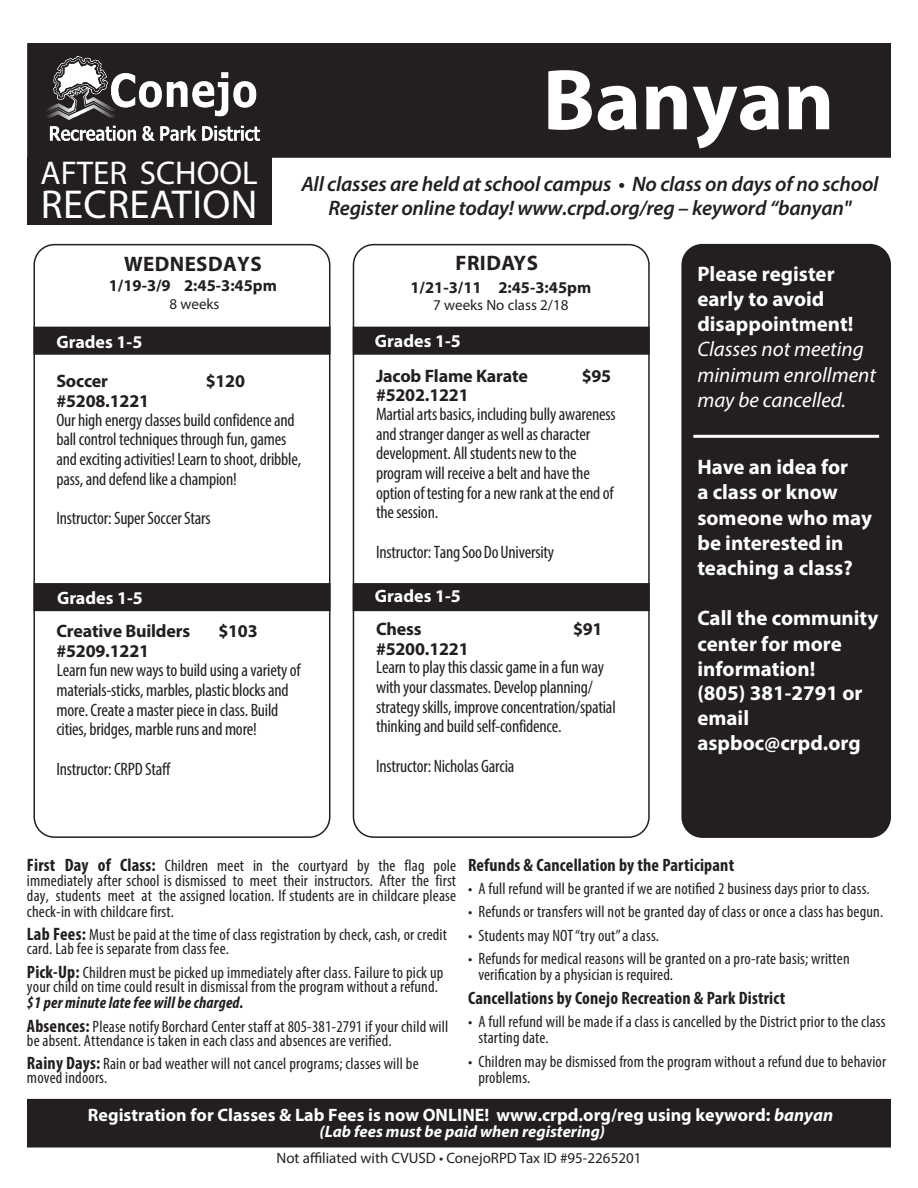
<style>
.page{position:relative;width:918px;height:1188px;background:#fff}
.page>*{position:absolute;margin:0;border:0;box-sizing:border-box;transform-origin:0 0}
.t1{font:700 87px "Myriad Pro";color:#fff}
.t2{font:40.5px "Myriad Pro";letter-spacing:.01em;color:#fff}
.t3{font:33px "Myriad Pro";color:#fff}
.t4{font:700 21px/25px "Myriad Pro";color:#fff}
.t5{font:italic 600 21px/24.3px "Myriad Pro";letter-spacing:-.01em;color:#231f20;text-align:center}
.t6{font:italic 21px/25.2px "Myriad Pro";color:#fff}
.t7{font:700 21px "Myriad Pro";letter-spacing:.02em;color:#231f20}
.t8{font:condensed 18px/19.6px "Myriad Pro";letter-spacing:-.01em;color:#231f20}
.t9{font:700 18px "Myriad Pro";color:#fff}
.t10{font:700 condensed 18px "Myriad Pro";letter-spacing:.01em;color:#231f20}
.t11{font:700 18px "Myriad Pro";letter-spacing:-.01em;color:#231f20}
.t12{font:condensed 16.5px/15.5px "Myriad Pro";letter-spacing:.01em;color:#231f20}
.t13{font:700 16.5px "Myriad Pro";color:#231f20}
.t14{font:italic 700 16.5px "Myriad Pro";color:#fff}
.t15{font:15px "Myriad Pro";color:#231f20}
.s1{font-weight:700;font-stretch:normal}
.s2{font-weight:700;font-style:normal}
.s3{font-weight:700;font-size:18px}
.s4{font-weight:700;font-style:italic}
.s5{font-style:italic}
</style>
<div class="page">
<div style="left:28px;top:44px;width:862px;height:113px;background:#231f20"></div>
<div style="left:27px;top:43px;width:864px;height:115px;border:2px solid #231f20"></div>
<div style="left:27px;top:157px;width:244px;height:68px;background:#231f20"></div>
<img style="left:47px;top:57px;width:213px;height:84px">
<div style="left:28px;top:1100px;width:862px;height:47px;background:#231f20"></div>
<div style="left:27px;top:1099px;width:864px;height:49px;border:2px solid #231f20"></div>
<div style="left:682px;top:245px;width:208px;height:592px;background:#231f20;border-radius:20px"></div>
<div style="left:681px;top:244px;width:210px;height:594px;border:2px solid #231f20;border-radius:20px"></div>
<div style="left:33px;top:244px;width:297px;height:594px;border:2px solid #231f20;border-radius:20px"></div>
<div style="left:34px;top:327px;width:296px;height:27px;background:#231f20"></div>
<div style="left:33px;top:327px;width:297px;height:28px;border:2px solid #231f20"></div>
<div style="left:34px;top:584px;width:296px;height:26px;background:#231f20"></div>
<div style="left:33px;top:583px;width:297px;height:28px;border:2px solid #231f20"></div>
<div style="left:353px;top:244px;width:297px;height:594px;border:2px solid #231f20;border-radius:20px"></div>
<div style="left:353px;top:327px;width:296px;height:27px;background:#231f20"></div>
<div style="left:353px;top:327px;width:297px;height:28px;border:2px solid #231f20"></div>
<div style="left:353px;top:584px;width:296px;height:26px;background:#231f20"></div>
<div style="left:353px;top:583px;width:297px;height:28px;border:2px solid #231f20"></div>
<hr style="left:693px;top:435px;width:186px;height:3px;background:#fff">
<p class="t3" style="left:41px;top:152px;width:219px">AFTER SCHOOL</p>
<p class="t2" style="left:41px;top:180px;width:218px">RECREATION</p>
<p class="t1" style="left:543px;top:43px;width:293px">Banyan</p>
<p class="t5" style="left:301px;top:171px;width:579px">All classes are held at school campus • No class on days of no school<br>Register online today! www.crpd.org/reg – keyword “banyan"</p>
<p class="t7" style="left:124px;top:250px;width:139px">WEDNESDAYS</p>
<p class="t13" style="left:109px;top:274px;width:170px">1/19-3/9 2:45-3:45pm</p>
<p class="t15" style="left:170px;top:295px;width:51px">8 weeks</p>
<p class="t9" style="left:56px;top:330px;width:87px">Grades 1-5</p>
<p class="t11" style="left:56px;top:370px;width:53px">Soccer</p>
<p class="t11" style="left:206px;top:370px;width:41px">$120</p>
<p class="t11" style="left:56px;top:389px;width:94px">#5208.1221</p>
<p class="t8" style="left:56px;top:410px;width:246px">Our high energy classes build confidence and ball control techniques through fun, games and exciting activities! Learn to shoot, dribble, pass, and defend likeachampion!</p>
<p class="t8" style="left:56px;top:508px;width:156px">Instructor: Super Soccer Stars</p>
<p class="t9" style="left:57px;top:586px;width:87px">Grades 1-5</p>
<p class="t11" style="left:56px;top:620px;width:135px">Creative Builders</p>
<p class="t11" style="left:218px;top:620px;width:41px">$103</p>
<p class="t8" style="left:56px;top:641px;width:246px"><span class="s1">#5209.1221<br></span>Learn fun new waysto build using a variety of materials-sticks, marbles, plastic blocks and more. Create a masterpiece in class. Build cities, bridges, marble runs and more!</p>
<p class="t8" style="left:56px;top:759px;width:115px">Instructor: CRPD Staff</p>
<p class="t7" style="left:456px;top:249px;width:84px">FRIDAYS</p>
<p class="t13" style="left:411px;top:276px;width:182px">1/21-3/11 2:45-3:45pm</p>
<p class="t15" style="left:433px;top:295px;width:137px">7 weeks No class 2/18</p>
<p class="t9" style="left:375px;top:329px;width:88px">Grades 1-5</p>
<p class="t11" style="left:376px;top:364px;width:154px">Jacob Flame Karate</p>
<p class="t11" style="left:582px;top:364px;width:31px">$95</p>
<p class="t8" style="left:376px;top:385px;width:241px"><span class="s1">#5202.1221<br></span>Martial arts basics, including bully awareness and stranger danger as well as character development. All students new to the program will receive a belt and have the option of testing for a new rank at the end of the session.</p>
<p class="t8" style="left:376px;top:542px;width:180px">Instructor: TangSooDoUniversity</p>
<p class="t9" style="left:375px;top:584px;width:88px">Grades 1-5</p>
<p class="t11" style="left:376px;top:617px;width:47px">Chess</p>
<p class="t11" style="left:573px;top:617px;width:31px">$91</p>
<p class="t8" style="left:376px;top:639px;width:241px"><span class="s1">#5200.1221<br></span>Learn to play this classic game in a fun way with your classmates. Develop planning/ strategy skills, improve concentration/spatial thinking and build self-confidence.</p>
<p class="t8" style="left:376px;top:756px;width:140px">Instructor: Nicholas Garcia</p>
<p class="t6" style="left:697px;top:261px;width:180px"><span class="s2">Please register early to avoid disappointment!<br></span>Classes not meeting minimum enrollment may be cancelled.</p>
<p class="t4" style="left:697px;top:454px;width:176px">Have an idea for<br>a class or know someone who may be interested in teaching a class?</p>
<p class="t4" style="left:697px;top:605px;width:183px">Call the community center for more information!<br>(805) 381-2791 or email aspboc@crpd.org</p>
<p class="t12" style="left:27px;top:857px;width:431px;text-align:justify"><span class="s3">First Day of Class:</span> Children meet in the courtyard by the flag pole immediately after school is dismissed to meet their instructors. After the first day, students meet at the assigned location. If students are in childcare please check-in with childcare first.</p>
<p class="t12" style="left:27px;top:928px;width:422px;line-height:14.1px"><span class="s3">Lab Fees:</span> Must be paid at the time of class registration by check, cash, or credit card. Lab fee is separate from class fee.</p>
<p class="t12" style="left:27px;top:964px;width:418px"><span class="s3">Pick-Up:</span> Children must be picked up immediately after class. Failure to pick up your child on time could result in dismissal from the program without a refund. <span class="s4">$1 per minutelate fee will be charged.</span></p>
<p class="t12" style="left:27px;top:1019px;width:423px;line-height:14.1px"><span class="s3">Absences:</span> Please notify Borchard Center staff at 805-381-2791 if your child will be absent. Attendance is taken in each class and absences are verified.</p>
<p class="t12" style="left:27px;top:1056px;width:393px;line-height:14.1px"><span class="s3">Rainy Days:</span> Rain or bad weather will not cancel programs; classes will be moved indoors.</p>
<p class="t10" style="left:468px;top:854px;width:268px">Refunds &amp; Cancellation by the Participant</p>
<p class="t12" style="left:468px;top:881px;width:403px">• A full refund will be granted if we are notified 2 business days prior to class.</p>
<p class="t12" style="left:468px;top:904px;width:417px">• Refunds or transfers will not be granted day of class or once a class has begun.</p>
<p class="t12" style="left:468px;top:927px;width:192px">• Students may NOT “try out” a class.</p>
<p class="t12" style="left:478px;top:950px;width:373px;line-height:16.5px;text-indent:-10px">• Refunds for medical reasons will be granted on a pro-rate basis; written verification by a physician is required.</p>
<p class="t10" style="left:468px;top:986px;width:319px">Cancellations by Conejo Recreation &amp; Park District</p>
<p class="t12" style="left:478px;top:1013px;width:409px;line-height:16.5px;text-indent:-10px">• A full refund will be made if a class is cancelled by the District prior to the class starting date.</p>
<p class="t12" style="left:478px;top:1053px;width:409px;line-height:16.5px;text-indent:-10px">• Children may be dismissed from the program without a refund due to behavior problems.</p>
<p class="t9" style="left:88px;top:1103px;width:747px">Registration for Classes &amp; Lab Fees is now ONLINE! www.crpd.org/reg using keyword: <span class="s5">banyan</span></p>
<p class="t14" style="left:319px;top:1120px;width:287px">(Lab fees must be paid when registering)</p>
<p class="t15" style="left:277px;top:1149px;width:366px">Not affiliated with CVUSD • ConejoRPD Tax ID #95-2265201</p>
</div>
